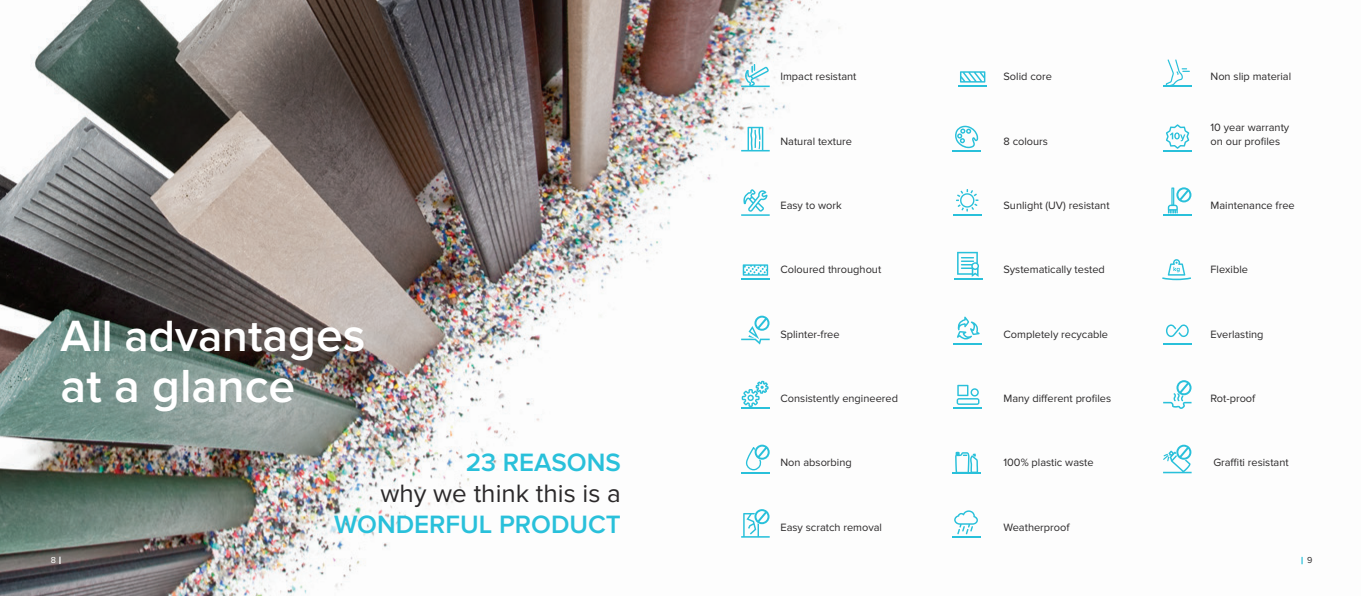
<style>
.page{position:relative;width:1361px;height:596px;background:#fff}
.page>*{position:absolute;margin:0;border:0;box-sizing:border-box;transform-origin:0 0}
.t1{font:600 48.1px "Proxima Nova";color:#fff}
.t2{font:600 45.3px "Proxima Nova";color:#fff}
.t3{font:600 26px "Proxima Nova";color:#29c0da}
.t4{font:26px "Proxima Nova";color:#2b292a}
.t5{font:11px "Proxima Nova";color:#2b292a}
.t6{font:9px "Proxima Nova";color:#fff}
.t7{font:9px "Proxima Nova";color:#2b292a}
.s1{font-size:48.1px}
</style>
<div class="page">
<img style="left:0;top:0;width:1303px;height:595px">
<hr style="left:954px;top:278px;width:28px;height:2px;background:#29c0da">
<svg style="left:957px;top:252px;width:22px;height:25px"></svg>
<svg style="left:1163px;top:124px;width:28px;height:27px"></svg>
<svg style="left:741px;top:189px;width:29px;height:27px"></svg>
<svg style="left:741px;top:64px;width:29px;height:23px"></svg>
<hr style="left:1163px;top:214px;width:28px;height:2px;background:#29c0da">
<svg style="left:1167px;top:187px;width:24px;height:26px"></svg>
<svg style="left:741px;top:127px;width:29px;height:24px"></svg>
<svg style="left:1163px;top:444px;width:28px;height:29px"></svg>
<svg style="left:1163px;top:380px;width:28px;height:28px"></svg>
<svg style="left:1162px;top:259px;width:29px;height:21px"></svg>
<svg style="left:741px;top:315px;width:29px;height:29px"></svg>
<svg style="left:954px;top:510px;width:24px;height:24px"></svg>
<hr style="left:952px;top:535px;width:28px;height:2px;background:#29c0da">
<svg style="left:952px;top:126px;width:29px;height:25px"></svg>
<hr style="left:958px;top:85px;width:29px;height:2px;background:#29c0da">
<svg style="left:960px;top:71px;width:25px;height:11px"></svg>
<hr style="left:952px;top:471px;width:29px;height:2px;background:#29c0da">
<svg style="left:955px;top:451px;width:23px;height:21px"></svg>
<svg style="left:953px;top:316px;width:29px;height:28px"></svg>
<svg style="left:1166px;top:324px;width:22px;height:13px"></svg>
<svg style="left:1163px;top:343px;width:28px;height:1px"></svg>
<svg style="left:956px;top:189px;width:22px;height:22px"></svg>
<hr style="left:953px;top:214px;width:28px;height:2px;background:#29c0da">
<svg style="left:953px;top:384px;width:29px;height:24px"></svg>
<svg style="left:741px;top:509px;width:29px;height:28px"></svg>
<svg style="left:1165px;top:59px;width:25px;height:26px"></svg>
<hr style="left:1163px;top:85px;width:28px;height:2px;background:#29c0da">
<hr style="left:741px;top:278px;width:29px;height:2px;background:#29c0da">
<svg style="left:743px;top:264px;width:25px;height:11px"></svg>
<svg style="left:741px;top:380px;width:29px;height:28px"></svg>
<hr style="left:741px;top:471px;width:29px;height:2px;background:#29c0da">
<svg style="left:746px;top:444px;width:23px;height:26px"></svg>
<svg style="left:59px;top:556px;width:2px;height:7px"></svg>
<p class="t5" style="left:780px;top:70px;width:77px">Impact resistant</p>
<p class="t5" style="left:1003px;top:70px;width:50px">Solid core</p>
<p class="t5" style="left:1210px;top:70px;width:82px">Non slip material</p>
<p class="t5" style="left:1210px;top:121px;width:80px">10 year warranty</p>
<p class="t5" style="left:780px;top:135px;width:73px">Natural texture</p>
<p class="t5" style="left:1003px;top:135px;width:46px">8 colours</p>
<p class="t5" style="left:1210px;top:135px;width:71px">on our profiles</p>
<p class="t5" style="left:780px;top:199px;width:63px">Easy to work</p>
<p class="t5" style="left:1003px;top:199px;width:108px">Sunlight (UV) resistant</p>
<p class="t5" style="left:1210px;top:199px;width:86px">Maintenance free</p>
<h2 class="t2" style="left:61px;top:310px;width:307px">All advant<span class="s1">ages</span></h2>
<h1 class="t1" style="left:61px;top:358px;width:236px">at a glance</h1>
<h3 class="t3" style="left:466px;top:447px;width:157px">23 REASONS</h3>
<h3 class="t4" style="left:380px;top:478px;width:242px">why we think this is a</h3>
<h3 class="t3" style="left:334px;top:509px;width:288px">WONDERFUL PRODUCT</h3>
<p class="t5" style="left:780px;top:263px;width:102px">Coloured throughout</p>
<p class="t5" style="left:1003px;top:263px;width:103px">Systematically tested</p>
<p class="t5" style="left:1210px;top:263px;width:39px">Flexible</p>
<p class="t5" style="left:780px;top:327px;width:61px">Splinter-free</p>
<p class="t5" style="left:1003px;top:327px;width:106px">Completely recycable</p>
<p class="t5" style="left:1210px;top:327px;width:54px">Everlasting</p>
<p class="t5" style="left:780px;top:392px;width:119px">Consistently engineered</p>
<p class="t5" style="left:1003px;top:392px;width:109px">Many different profiles</p>
<p class="t5" style="left:1210px;top:392px;width:46px">Rot-proof</p>
<p class="t5" style="left:780px;top:456px;width:73px">Non absorbing</p>
<p class="t5" style="left:1003px;top:456px;width:92px">100% plastic waste</p>
<p class="t5" style="left:1213px;top:456px;width:77px">Graffiti resistant</p>
<p class="t5" style="left:780px;top:520px;width:103px">Easy scratch removal</p>
<p class="t5" style="left:1003px;top:520px;width:68px">Weatherproof</p>
<p class="t6" style="left:51px;top:554px;width:7px">8</p>
<p class="t7" style="left:1307px;top:554px;width:7px">9</p>
</div>
